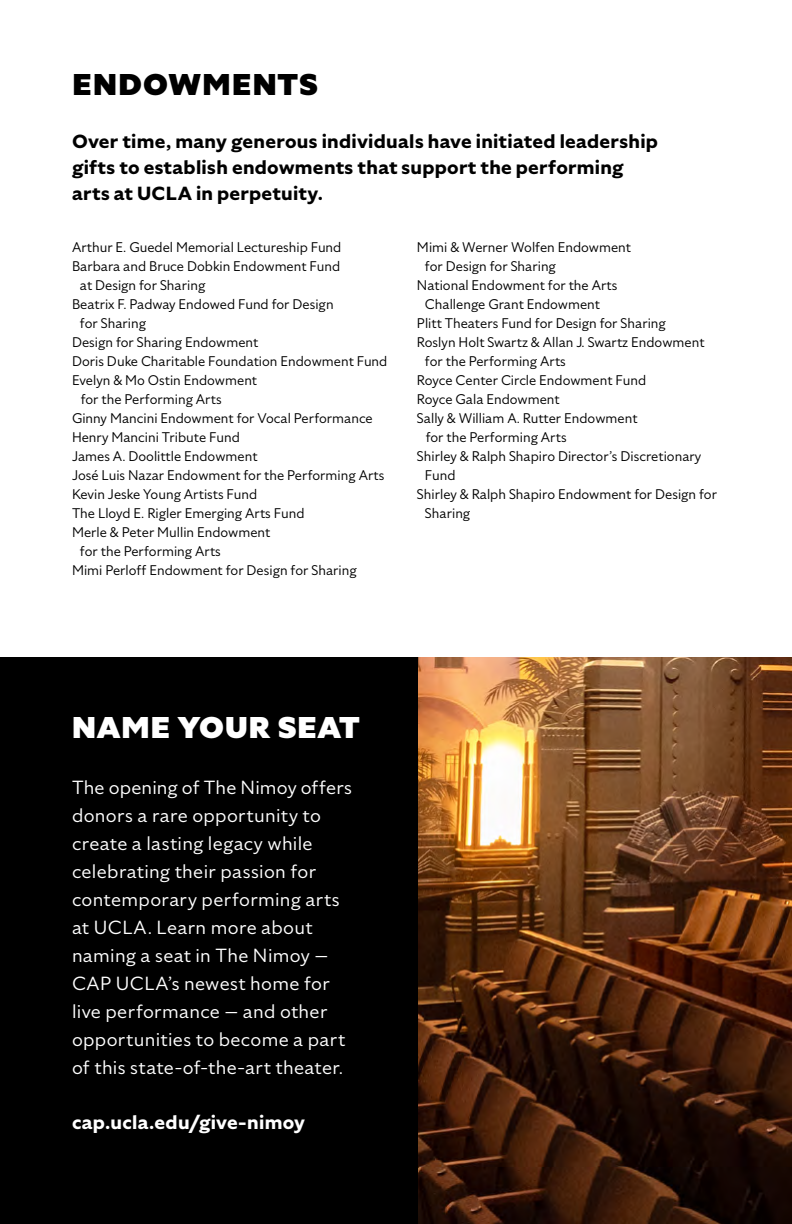
<style>
.page{position:relative;width:792px;height:1224px;background:#fff}
.page>*{position:absolute;margin:0;border:0;box-sizing:border-box;transform-origin:0 0}
.t1{font:900 30px "Specter";letter-spacing:.03em;color:#fff}
.t2{font:900 30px "Specter";letter-spacing:.04em;color:#000}
.t3{font:19px/28px "Specter";letter-spacing:.015em;color:#fff}
.t4{font:700 19px/26px "Specter";letter-spacing:.015em;color:#000}
.t5{font:700 19px "Specter";letter-spacing:.015em;color:#fff}
.t6{font:14px "Specter";color:#000}
</style>
<div class="page">
<div style="left:0;top:657px;width:609px;height:567px;background:#000"></div>
<img style="left:419px;top:657px;width:373px;height:567px">
<h1 class="t2" style="left:72px;top:64px;width:247px">ENDOWMENTS</h1>
<h2 class="t4" style="left:72px;top:129px;width:588px">Over time, many generous individuals have initiated leadership gifts to establish endowments that support the performing arts at UCLA in perpetuity.</h2>
<p class="t6" style="left:72px;top:238px;width:271px">Arthur E. Guedel Memorial Lectureship Fund</p>
<p class="t6" style="left:72px;top:257px;width:270px">Barbara and Bruce Dobkin Endowment Fund</p>
<p class="t6" style="left:80px;top:276px;width:127px">at Design for Sharing</p>
<p class="t6" style="left:72px;top:295px;width:263px">Beatrix F. Padway Endowed Fund for Design</p>
<p class="t6" style="left:80px;top:314px;width:68px">for Sharing</p>
<p class="t6" style="left:72px;top:333px;width:188px">Design for Sharing Endowment</p>
<p class="t6" style="left:72px;top:352px;width:317px">Doris Duke Charitable Foundation Endowment Fund</p>
<p class="t6" style="left:72px;top:371px;width:187px">Evelyn &amp; Mo Ostin Endowment</p>
<p class="t6" style="left:81px;top:390px;width:143px">for the Performing Arts</p>
<p class="t6" style="left:72px;top:409px;width:302px">Ginny Mancini Endowment for Vocal Performance</p>
<p class="t6" style="left:72px;top:428px;width:169px">Henry Mancini Tribute Fund</p>
<p class="t6" style="left:72px;top:447px;width:187px">James A. Doolittle Endowment</p>
<p class="t6" style="left:72px;top:466px;width:314px">José Luis Nazar Endowment for the Performing Arts</p>
<p class="t6" style="left:72px;top:485px;width:187px">Kevin Jeske Young Artists Fund</p>
<p class="t6" style="left:72px;top:504px;width:234px">The Lloyd E. Rigler Emerging Arts Fund</p>
<p class="t6" style="left:72px;top:523px;width:200px">Merle &amp; Peter Mullin Endowment</p>
<p class="t6" style="left:80px;top:542px;width:143px">for the Performing Arts</p>
<p class="t6" style="left:72px;top:561px;width:286px">Mimi Perloff Endowment for Design for Sharing</p>
<p class="t6" style="left:417px;top:238px;width:216px">Mimi &amp; Werner Wolfen Endowment</p>
<p class="t6" style="left:425px;top:257px;width:133px">for Design for Sharing</p>
<p class="t6" style="left:417px;top:276px;width:202px">National Endowment for the Arts</p>
<p class="t6" style="left:425px;top:295px;width:177px">Challenge Grant Endowment</p>
<p class="t6" style="left:417px;top:314px;width:250px">Plitt Theaters Fund for Design for Sharing</p>
<p class="t6" style="left:417px;top:333px;width:289px">Roslyn Holt Swartz &amp; Allan J. Swartz Endowment</p>
<p class="t6" style="left:425px;top:352px;width:143px">for the Performing Arts</p>
<p class="t6" style="left:417px;top:371px;width:231px">Royce Center Circle Endowment Fund</p>
<p class="t6" style="left:417px;top:390px;width:144px">Royce Gala Endowment</p>
<p class="t6" style="left:417px;top:409px;width:222px">Sally &amp; William A. Rutter Endowment</p>
<p class="t6" style="left:426px;top:428px;width:143px">for the Performing Arts</p>
<p class="t6" style="left:417px;top:447px;width:286px">Shirley &amp; Ralph Shapiro Director’s Discretionary</p>
<p class="t6" style="left:425px;top:466px;width:32px">Fund</p>
<p class="t6" style="left:417px;top:485px;width:302px">Shirley &amp; Ralph Shapiro Endowment for Design for</p>
<p class="t6" style="left:425px;top:504px;width:47px">Sharing</p>
<h1 class="t1" style="left:72px;top:707px;width:289px">NAME YOUR SEAT</h1>
<p class="t3" style="left:72px;top:773px;width:282px">The opening of The Nimoy offers donors a rare opportunity to create a lasting legacy while celebrating their passion for contemporary performing arts at UCLA. Learn more about naming a seat in The Nimoy —<br>CAP UCLA’s newest home for live performance — and other opportunities to become a part of this state-of-the-art theater.</p>
<h2 class="t5" style="left:72px;top:1110px;width:235px">cap.ucla.edu/give-nimoy</h2>
</div>
